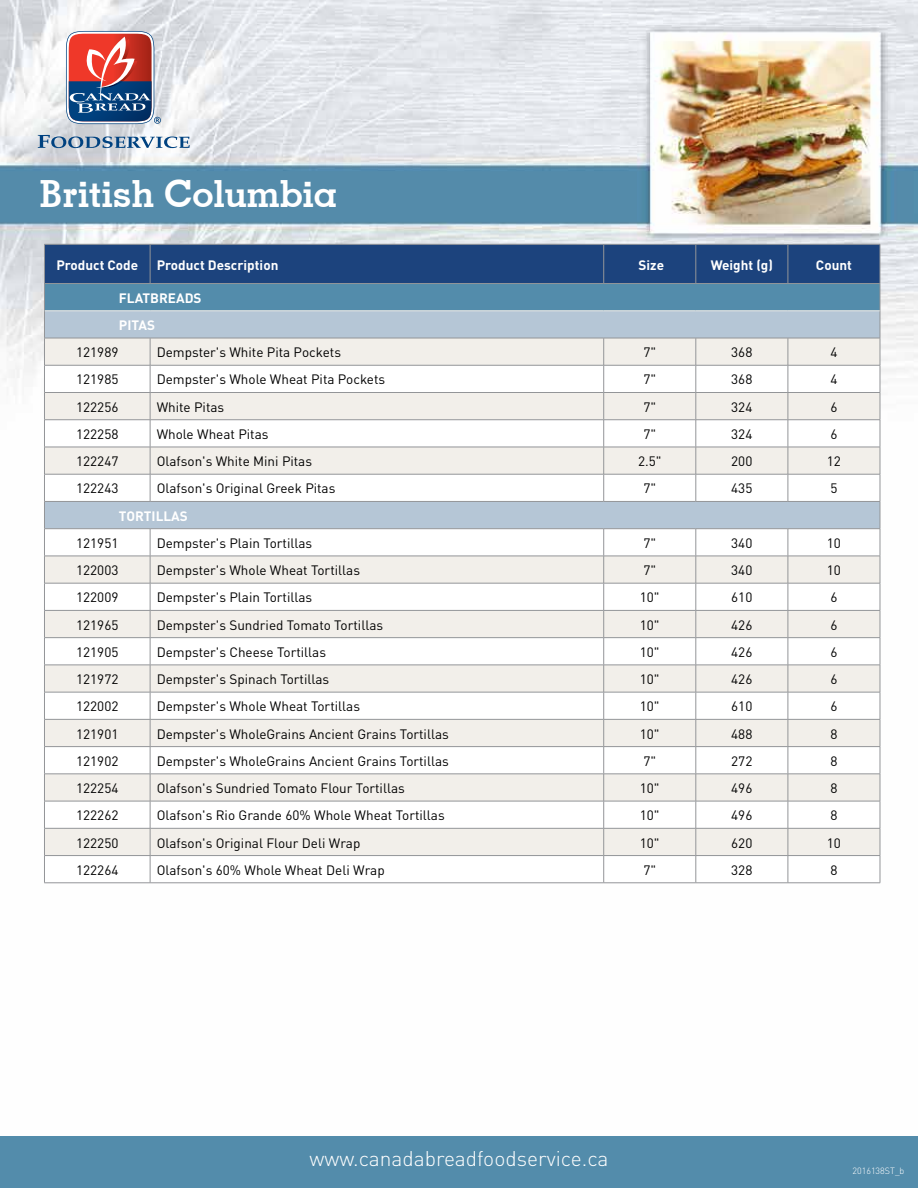
<style>
.page{position:relative;width:918px;height:1188px;background:#fff}
.page>*{position:absolute;margin:0;border:0;box-sizing:border-box;transform-origin:0 0}
.t1{font:700 37.5px "Geometric Slab 703 BT";color:#fff}
.t2{font:300 21px "DIN";color:#fff}
.t3{font:13.5px "DIN";color:#000}
.t4{font:700 13.5px/27.3px "DIN";color:#fff}
.t5{font:300 9px "DIN";color:#fff}
</style>
<div class="page">
<img style="left:0;top:0;width:918px;height:380px">
<div style="left:0;top:1136px;width:918px;height:52px;background:#538cab"></div>
<hr style="left:44px;top:883px;width:106px;height:1px;background:#939598">
<hr style="left:150px;top:883px;width:454px;height:1px;background:#939598">
<hr style="left:604px;top:883px;width:92px;height:1px;background:#939598">
<hr style="left:696px;top:883px;width:92px;height:1px;background:#939598">
<hr style="left:788px;top:883px;width:92px;height:1px;background:#939598">
<svg style="left:44px;top:244px;width:837px;height:639px"></svg>
<hr style="left:44px;top:528px;width:106px;height:1px;background:#939598">
<hr style="left:150px;top:528px;width:454px;height:1px;background:#939598">
<hr style="left:604px;top:528px;width:92px;height:1px;background:#939598">
<hr style="left:696px;top:528px;width:92px;height:1px;background:#939598">
<hr style="left:788px;top:528px;width:92px;height:1px;background:#939598">
<hr style="left:44px;top:610px;width:106px;height:1px;background:#939598">
<hr style="left:150px;top:610px;width:454px;height:1px;background:#939598">
<hr style="left:604px;top:610px;width:92px;height:1px;background:#939598">
<hr style="left:696px;top:610px;width:92px;height:1px;background:#939598">
<hr style="left:788px;top:610px;width:92px;height:1px;background:#939598">
<hr style="left:44px;top:637px;width:106px;height:1px;background:#939598">
<hr style="left:150px;top:637px;width:454px;height:1px;background:#939598">
<hr style="left:604px;top:637px;width:92px;height:1px;background:#939598">
<hr style="left:696px;top:637px;width:92px;height:1px;background:#939598">
<hr style="left:788px;top:637px;width:92px;height:1px;background:#939598">
<hr style="left:44px;top:774px;width:106px;height:1px;background:#939598">
<hr style="left:150px;top:774px;width:454px;height:1px;background:#939598">
<hr style="left:604px;top:774px;width:92px;height:1px;background:#939598">
<hr style="left:696px;top:774px;width:92px;height:1px;background:#939598">
<hr style="left:788px;top:774px;width:92px;height:1px;background:#939598">
<hr style="left:44px;top:801px;width:106px;height:1px;background:#939598">
<hr style="left:150px;top:801px;width:454px;height:1px;background:#939598">
<hr style="left:604px;top:801px;width:92px;height:1px;background:#939598">
<hr style="left:696px;top:801px;width:92px;height:1px;background:#939598">
<hr style="left:788px;top:801px;width:92px;height:1px;background:#939598">
<hr style="left:44px;top:556px;width:106px;height:1px;background:#939598">
<hr style="left:150px;top:556px;width:454px;height:1px;background:#939598">
<hr style="left:604px;top:556px;width:92px;height:1px;background:#939598">
<hr style="left:696px;top:556px;width:92px;height:1px;background:#939598">
<hr style="left:788px;top:556px;width:92px;height:1px;background:#939598">
<hr style="left:45px;top:311px;width:105px;height:1px;background:#efece6">
<hr style="left:150px;top:311px;width:454px;height:1px;background:#efece6">
<hr style="left:604px;top:311px;width:92px;height:1px;background:#efece6">
<hr style="left:696px;top:311px;width:92px;height:1px;background:#efece6">
<hr style="left:788px;top:311px;width:92px;height:1px;background:#efece6">
<svg style="left:66px;top:31px;width:95px;height:93px;background:#966a7a"></svg>
<svg style="left:38px;top:135px;width:152px;height:13px"></svg>
<h1 class="t1" style="left:40px;top:171px;width:299px">British Columbia</h1>
<p class="t4" style="left:56px;top:250px;width:83px">Product Code</p>
<p class="t4" style="left:157px;top:250px;width:123px">Product Description</p>
<p class="t4" style="left:639px;top:250px;width:27px">Size</p>
<p class="t4" style="left:711px;top:250px;width:64px">Weight (g)</p>
<p class="t4" style="left:816px;top:250px;width:37px">Count</p>
<p class="t4" style="left:119px;top:284px;width:84px">FLATBREADS<br>PITAS</p>
<p class="t3" style="left:76px;top:344px;width:44px">121989</p>
<p class="t3" style="left:157px;top:344px;width:186px">Dempster's White Pita Pockets</p>
<p class="t3" style="left:643px;top:344px;width:14px">7"</p>
<p class="t3" style="left:731px;top:344px;width:23px">368</p>
<p class="t3" style="left:830px;top:344px;width:9px">4</p>
<p class="t3" style="left:76px;top:371px;width:44px">121985</p>
<p class="t3" style="left:157px;top:371px;width:230px">Dempster's Whole Wheat Pita Pockets</p>
<p class="t3" style="left:643px;top:371px;width:14px">7"</p>
<p class="t3" style="left:731px;top:371px;width:23px">368</p>
<p class="t3" style="left:830px;top:371px;width:9px">4</p>
<p class="t3" style="left:76px;top:398px;width:44px">122256</p>
<p class="t3" style="left:157px;top:398px;width:69px">White Pitas</p>
<p class="t3" style="left:643px;top:398px;width:14px">7"</p>
<p class="t3" style="left:731px;top:398px;width:23px">324</p>
<p class="t3" style="left:830px;top:398px;width:9px">6</p>
<p class="t3" style="left:76px;top:426px;width:44px">122258</p>
<p class="t3" style="left:157px;top:426px;width:113px">Whole Wheat Pitas</p>
<p class="t3" style="left:643px;top:426px;width:14px">7"</p>
<p class="t3" style="left:731px;top:426px;width:23px">324</p>
<p class="t3" style="left:830px;top:426px;width:9px">6</p>
<p class="t3" style="left:76px;top:453px;width:44px">122247</p>
<p class="t3" style="left:157px;top:453px;width:157px">Olafson's White Mini Pitas</p>
<p class="t3" style="left:638px;top:453px;width:25px">2.5"</p>
<p class="t3" style="left:731px;top:453px;width:23px">200</p>
<p class="t3" style="left:827px;top:453px;width:16px">12</p>
<p class="t3" style="left:76px;top:480px;width:44px">122243</p>
<p class="t3" style="left:157px;top:480px;width:180px">Olafson's Original Greek Pitas</p>
<p class="t3" style="left:643px;top:480px;width:14px">7"</p>
<p class="t3" style="left:731px;top:480px;width:23px">435</p>
<p class="t3" style="left:830px;top:480px;width:9px">5</p>
<p class="t4" style="left:119px;top:502px;width:70px">TORTILLAS</p>
<p class="t3" style="left:76px;top:535px;width:44px">121951</p>
<p class="t3" style="left:157px;top:535px;width:157px">Dempster's Plain Tortillas</p>
<p class="t3" style="left:643px;top:535px;width:14px">7"</p>
<p class="t3" style="left:731px;top:535px;width:23px">340</p>
<p class="t3" style="left:827px;top:535px;width:16px">10</p>
<p class="t3" style="left:76px;top:562px;width:44px">122003</p>
<p class="t3" style="left:157px;top:562px;width:205px">Dempster's Whole Wheat Tortillas</p>
<p class="t3" style="left:643px;top:562px;width:14px">7"</p>
<p class="t3" style="left:731px;top:562px;width:23px">340</p>
<p class="t3" style="left:827px;top:562px;width:16px">10</p>
<p class="t3" style="left:76px;top:589px;width:44px">122009</p>
<p class="t3" style="left:157px;top:589px;width:157px">Dempster's Plain Tortillas</p>
<p class="t3" style="left:640px;top:589px;width:21px">10"</p>
<p class="t3" style="left:731px;top:589px;width:23px">610</p>
<p class="t3" style="left:830px;top:589px;width:9px">6</p>
<p class="t3" style="left:76px;top:616px;width:44px">121965</p>
<p class="t3" style="left:157px;top:616px;width:228px">Dempster's Sundried Tomato Tortillas</p>
<p class="t3" style="left:640px;top:616px;width:21px">10"</p>
<p class="t3" style="left:731px;top:616px;width:23px">426</p>
<p class="t3" style="left:830px;top:616px;width:9px">6</p>
<p class="t3" style="left:76px;top:644px;width:44px">121905</p>
<p class="t3" style="left:157px;top:644px;width:171px">Dempster's Cheese Tortillas</p>
<p class="t3" style="left:640px;top:644px;width:21px">10"</p>
<p class="t3" style="left:731px;top:644px;width:23px">426</p>
<p class="t3" style="left:830px;top:644px;width:9px">6</p>
<p class="t3" style="left:76px;top:671px;width:44px">121972</p>
<p class="t3" style="left:157px;top:671px;width:174px">Dempster's Spinach Tortillas</p>
<p class="t3" style="left:640px;top:671px;width:21px">10"</p>
<p class="t3" style="left:731px;top:671px;width:23px">426</p>
<p class="t3" style="left:830px;top:671px;width:9px">6</p>
<p class="t3" style="left:76px;top:698px;width:44px">122002</p>
<p class="t3" style="left:157px;top:698px;width:205px">Dempster's Whole Wheat Tortillas</p>
<p class="t3" style="left:640px;top:698px;width:21px">10"</p>
<p class="t3" style="left:731px;top:698px;width:23px">610</p>
<p class="t3" style="left:830px;top:698px;width:9px">6</p>
<p class="t3" style="left:76px;top:725px;width:44px">121901</p>
<p class="t3" style="left:157px;top:725px;width:294px">Dempster's WholeGrains Ancient Grains Tortillas</p>
<p class="t3" style="left:640px;top:725px;width:21px">10"</p>
<p class="t3" style="left:731px;top:725px;width:23px">488</p>
<p class="t3" style="left:830px;top:725px;width:9px">8</p>
<p class="t3" style="left:76px;top:752px;width:44px">121902</p>
<p class="t3" style="left:157px;top:752px;width:294px">Dempster's WholeGrains Ancient Grains Tortillas</p>
<p class="t3" style="left:643px;top:752px;width:14px">7"</p>
<p class="t3" style="left:731px;top:752px;width:23px">272</p>
<p class="t3" style="left:830px;top:752px;width:9px">8</p>
<p class="t3" style="left:76px;top:780px;width:44px">122254</p>
<p class="t3" style="left:157px;top:780px;width:250px">Olafson's Sundried Tomato Flour Tortillas</p>
<p class="t3" style="left:640px;top:780px;width:21px">10"</p>
<p class="t3" style="left:731px;top:780px;width:23px">496</p>
<p class="t3" style="left:830px;top:780px;width:9px">8</p>
<p class="t3" style="left:76px;top:807px;width:44px">122262</p>
<p class="t3" style="left:157px;top:807px;width:290px">Olafson's Rio Grande 60% Whole Wheat Tortillas</p>
<p class="t3" style="left:640px;top:807px;width:21px">10"</p>
<p class="t3" style="left:731px;top:807px;width:23px">496</p>
<p class="t3" style="left:830px;top:807px;width:9px">8</p>
<p class="t3" style="left:76px;top:834px;width:44px">122250</p>
<p class="t3" style="left:157px;top:834px;width:205px">Olafson's Original Flour Deli Wrap</p>
<p class="t3" style="left:640px;top:834px;width:21px">10"</p>
<p class="t3" style="left:731px;top:834px;width:23px">620</p>
<p class="t3" style="left:827px;top:834px;width:16px">10</p>
<p class="t3" style="left:76px;top:861px;width:44px">122264</p>
<p class="t3" style="left:157px;top:861px;width:229px">Olafson's 60% Whole Wheat Deli Wrap</p>
<p class="t3" style="left:643px;top:861px;width:14px">7"</p>
<p class="t3" style="left:731px;top:861px;width:23px">328</p>
<p class="t3" style="left:830px;top:861px;width:9px">8</p>
<h2 class="t2" style="left:310px;top:1145px;width:300px">www.canadabreadfoodservice.ca</h2>
<p class="t5" style="left:852px;top:1165px;width:54px">2016138ST_b</p>
</div>
